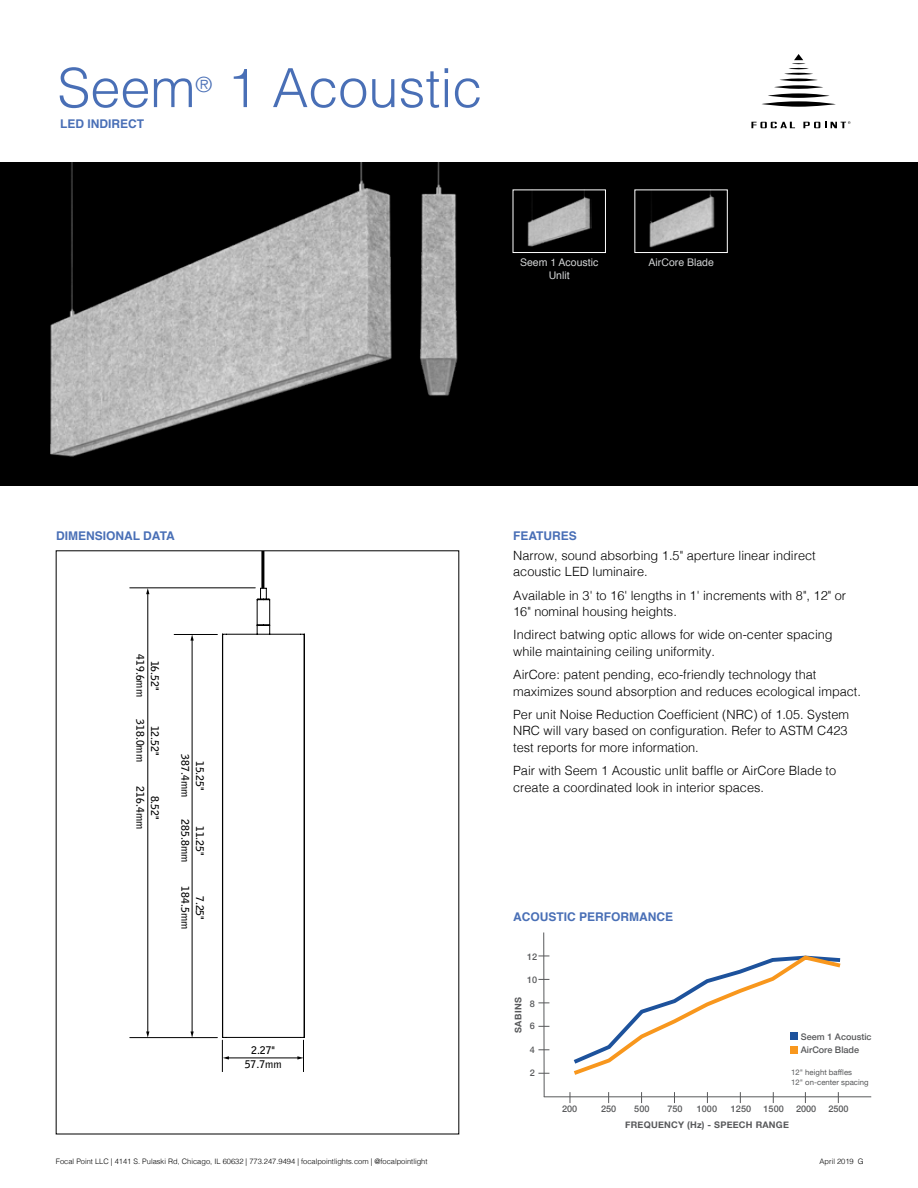
<style>
.page{position:relative;width:918px;height:1188px;background:#fff}
.page>*{position:absolute;margin:0;border:0;box-sizing:border-box;transform-origin:0 0}
.t1{font:300 54px "Helvetica";color:#496fb6}
.t2{font:300 21px "Helvetica";color:#496fb6}
.t3{font:300 12.75px/16.5px "Helvetica";color:#000}
.t4{font:700 12px "Helvetica";color:#496fb6}
.t5{font:700 10.5px/14.7px "Bell Gothic";color:#010101;text-align:center}
.t6{font:10.5px/12.6px "Helvetica";color:#d1d3d4;text-align:center}
.t7{font:500 9.15px "Helvetica Neue";color:#58595b}
.t8{font:700 9.15px "Helvetica Neue";letter-spacing:.025em;color:#58595b}
.t9{font:7.8px/9.3px "Helvetica Neue";color:#58595b}
.t10{font:300 7.5px "Helvetica";color:#000}
</style>
<div class="page">
<div style="left:0;top:162px;width:918px;height:324px;background:#000"></div>
<svg style="left:762px;top:101px;width:74px;height:6px"></svg>
<svg style="left:768px;top:93px;width:62px;height:5px"></svg>
<svg style="left:774px;top:85px;width:49px;height:4px"></svg>
<hr style="left:780px;top:79px;width:38px;height:2px;background:#000;border-radius:50%">
<hr style="left:784px;top:73px;width:29px;height:2px;background:#000;border-radius:50%">
<svg style="left:788px;top:54px;width:21px;height:15px"></svg>
<svg style="left:751px;top:122px;width:44px;height:6px"></svg>
<svg style="left:803px;top:121px;width:47px;height:7px"></svg>
<img style="left:527px;top:192px;width:65px;height:55px">
<div style="left:513px;top:190px;width:93px;height:63px;border:1px solid #fff"></div>
<img style="left:649px;top:192px;width:66px;height:55px">
<div style="left:634px;top:190px;width:94px;height:63px;border:1px solid #fff"></div>
<hr style="left:130px;top:588px;width:125px;height:1px;background:#010101">
<hr style="left:130px;top:1037px;width:87px;height:1px;background:#010101">
<hr style="left:174px;top:634px;width:43px;height:1px;background:#010101">
<hr style="left:192px;top:639px;width:1px;height:394px;background:#010101">
<svg style="left:190px;top:635px;width:4px;height:6px"></svg>
<svg style="left:190px;top:1032px;width:4px;height:6px"></svg>
<hr style="left:228px;top:1058px;width:71px;height:1px;background:#010101">
<svg style="left:297px;top:1056px;width:6px;height:4px"></svg>
<svg style="left:223px;top:1056px;width:6px;height:4px"></svg>
<hr style="left:148px;top:593px;width:1px;height:440px;background:#010101">
<svg style="left:146px;top:588px;width:3px;height:6px"></svg>
<svg style="left:146px;top:1032px;width:3px;height:6px"></svg>
<hr style="left:222px;top:1040px;width:1px;height:32px;background:#010101">
<hr style="left:303px;top:1040px;width:1px;height:32px;background:#010101">
<hr style="left:261px;top:551px;width:3px;height:38px;background:#000">
<svg style="left:222px;top:588px;width:83px;height:450px"></svg>
<hr style="left:543px;top:932px;width:1px;height:165px;background:#58595b">
<hr style="left:544px;top:1096px;width:327px;height:1px;background:#58595b">
<svg style="left:573px;top:955px;width:268px;height:120px"></svg>
<div style="left:791px;top:1032px;width:7px;height:8px;background:#1d529c"></div>
<div style="left:791px;top:1046px;width:7px;height:8px;background:#f8971d"></div>
<img style="left:420px;top:162px;width:38px;height:234px">
<img style="left:50px;top:162px;width:342px;height:295px">
<h1 class="t1" style="left:57px;top:42px;width:140px">Seem</h1>
<h2 class="t2" style="left:195px;top:67px;width:18px">®</h2>
<h1 class="t1" style="left:227px;top:42px;width:257px">1 Acoustic</h1>
<p class="t4" style="left:60px;top:113px;width:86px">LED INDIRECT</p>
<p class="t6" style="left:520px;top:256px;width:80px">Seem 1 Acoustic<br>Unlit</p>
<p class="t6" style="left:649px;top:256px;width:67px">AirCore Blade</p>
<p class="t4" style="left:56px;top:525px;width:120px">DIMENSIONAL DATA</p>
<p class="t4" style="left:513px;top:525px;width:65px">FEATURES</p>
<p class="t5" style="left:162px;top:654px;width:44px;rotate:90deg">16.52"<br>419.6mm</p>
<p class="t5" style="left:162px;top:719px;width:44px;rotate:90deg">12.52"<br>318.0mm</p>
<p class="t5" style="left:162px;top:786px;width:44px;rotate:90deg">8.52"<br>216.4mm</p>
<p class="t5" style="left:207px;top:754px;width:44px;rotate:90deg">15.25"<br>387.4mm</p>
<p class="t5" style="left:207px;top:819px;width:44px;rotate:90deg">11.25"<br>285.8mm</p>
<p class="t5" style="left:207px;top:886px;width:44px;rotate:90deg">7.25"<br>184.5mm</p>
<p class="t5" style="left:245px;top:1043px;width:38px">2.27"<br>57.7mm</p>
<p class="t10" style="left:56px;top:1155px;width:373px">Focal Point LLC | 4141 S. Pulaski Rd, Chicago, IL 60632 | 773.247.9494 | focalpointlights.com | @focalpointlight</p>
<p class="t3" style="left:513px;top:546px;width:304px">Narrow, sound absorbing 1.5" aperture linear indirect acoustic LED luminaire.</p>
<p class="t3" style="left:513px;top:586px;width:335px">Available in 3' to 16' lengths in 1' increments with 8", 12" or<br>16" nominal housing heights.</p>
<p class="t3" style="left:513px;top:626px;width:321px">Indirect batwing optic allows for wide on-center spacing while maintaining ceiling uniformity.</p>
<p class="t3" style="left:513px;top:665px;width:349px">AirCore: patent pending, eco-friendly technology that maximizes sound absorption and reduces ecological impact.</p>
<p class="t3" style="left:513px;top:705px;width:337px;text-align:justify">Per unit Noise Reduction Coefficient (NRC) of 1.05. System NRC will vary based on configuration. Refer to ASTM C423 test reports for more information.</p>
<p class="t3" style="left:513px;top:761px;width:325px">Pair with Seem 1 Acoustic unlit baffle or AirCore Blade to create a coordinated look in interior spaces.</p>
<p class="t4" style="left:513px;top:906px;width:161px">ACOUSTIC PERFORMANCE</p>
<p class="t7" style="left:527px;top:949px;width:12px">12</p>
<p class="t7" style="left:527px;top:972px;width:12px">10</p>
<p class="t8" style="left:511px;top:1033px;width:38px;rotate:-90deg">SABINS</p>
<p class="t7" style="left:530px;top:996px;width:7px">8</p>
<p class="t7" style="left:530px;top:1019px;width:7px">6</p>
<p class="t7" style="left:530px;top:1043px;width:7px">4</p>
<p class="t7" style="left:530px;top:1066px;width:7px">2</p>
<p class="t7" style="left:801px;top:1029px;width:72px">Seem 1 Acoustic</p>
<p class="t9" style="left:791px;top:1068px;width:79px">12" height baffles<br>12" on-center spacing</p>
<p class="t7" style="left:801px;top:1043px;width:60px">AirCore Blade</p>
<p class="t7" style="left:562px;top:1102px;width:17px">200</p>
<p class="t7" style="left:601px;top:1102px;width:17px">250</p>
<p class="t7" style="left:634px;top:1102px;width:17px">500</p>
<p class="t7" style="left:667px;top:1102px;width:17px">750</p>
<p class="t7" style="left:697px;top:1102px;width:22px">1000</p>
<p class="t7" style="left:731px;top:1102px;width:22px">1250</p>
<p class="t7" style="left:764px;top:1102px;width:22px">1500</p>
<p class="t7" style="left:796px;top:1102px;width:22px">2000</p>
<p class="t8" style="left:625px;top:1118px;width:165px">FREQUENCY (Hz) - SPEECH RANGE</p>
<p class="t7" style="left:828px;top:1102px;width:22px">2500</p>
<p class="t10" style="left:820px;top:1155px;width:46px">April 2019 G</p>
</div>
